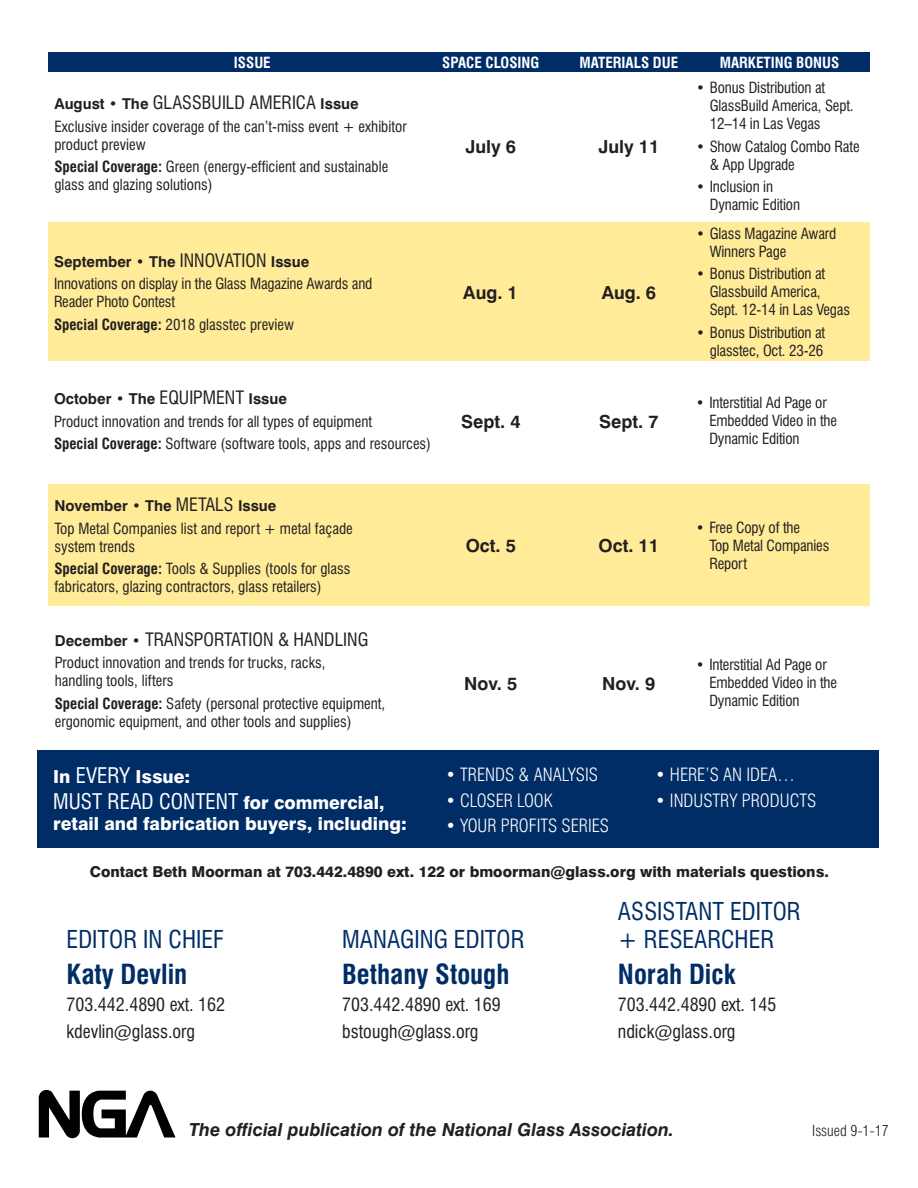
<style>
.page{position:relative;width:918px;height:1188px;background:#fff}
.page>*{position:absolute;margin:0;border:0;box-sizing:border-box;transform-origin:0 0}
.t1{font:700 condensed 27px "Swiss 721 BT";color:#002d66}
.t2{font:condensed 24px/28.8px "Swiss 721 BT";color:#002d66}
.t3{font:condensed 21px "Swiss 721 BT";color:#fff}
.t4{font:condensed 18px "Swiss 721 BT";color:#231f20}
.t5{font:300 condensed 18px "Swiss 721 BT";color:#fff}
.Table_Dates{font:700 18px "Swiss 721 BT";color:#231f20}
.t6{font:italic 700 18px "Swiss 721 BT";color:#231f20}
.t7{font:800 18px "Swiss 721 BT";color:#fff}
.t8{font:condensed 15px/18px "Swiss 721 BT";color:#231f20}
.t9{font:800 15px "Swiss 721 BT";color:#231f20}
.t10{font:700 15px "Swiss 721 BT";color:#231f20}
.t11{font:700 condensed 15px "Swiss 721 BT";color:#fff}
.t12{font:300 condensed 15px "Swiss 721 BT";color:#231f20}
.s1{font-weight:700;font-stretch:normal;font-size:15px}
.s2{font-weight:700}
.s3{font-weight:400;font-stretch:condensed;font-size:18px}
.s4{font-weight:400;font-stretch:condensed;font-size:21px}
.s5{font-weight:800;font-stretch:normal;font-size:18px}
</style>
<div class="page">
<div style="left:37px;top:750px;width:841px;height:97px;background:#002d66"></div>
<div style="left:49px;top:53px;width:821px;height:19px;background:#002d66"></div>
<div style="left:49px;top:222px;width:821px;height:139px;background:#ffeb98"></div>
<div style="left:49px;top:484px;width:821px;height:122px;background:#ffeb98"></div>
<svg style="left:39px;top:1090px;width:137px;height:48px"></svg>
<p class="t11" style="left:234px;top:54px;width:38px">ISSUE</p>
<p class="t11" style="left:442px;top:54px;width:99px">SPACE CLOSING</p>
<p class="t11" style="left:579px;top:54px;width:100px">MATERIALS DUE</p>
<p class="t11" style="left:720px;top:54px;width:121px">MARKETING BONUS</p>
<p class="t4" style="left:54px;top:92px;width:306px"><span class="s1">August • The</span> GLASSBUILD AMERICA <span class="s1">Issue</span></p>
<p class="t8" style="left:54px;top:117px;width:354px">Exclusive insider coverage of the can’t-miss event + exhibitor product preview</p>
<p class="t8" style="left:54px;top:158px;width:335px"><span class="s2">Special Coverage:</span> Green (energy-efficient and sustainable glass and glazing solutions)</p>
<p class="t8" style="left:710px;top:79px;width:145px;text-indent:-14px">• Bonus Distribution at<br>GlassBuild America, Sept.<br>12–14 in Las Vegas</p>
<p class="t8" style="left:710px;top:137px;width:151px;text-indent:-14px">• Show Catalog Combo Rate &amp; App Upgrade</p>
<p class="t8" style="left:710px;top:178px;width:92px;text-indent:-14px">• Inclusion in<br>Dynamic Edition</p>
<p class="Table_Dates" style="left:466px;top:136px;width:52px">July 6</p>
<p class="Table_Dates" style="left:598px;top:136px;width:62px">July 11</p>
<p class="t10" style="left:54px;top:253px;width:257px">September • The <span class="s3">INNOVATION</span> Issue</p>
<p class="t8" style="left:54px;top:275px;width:320px">Innovations on display in the Glass Magazine Awards and<br>Reader Photo Contest</p>
<p class="t8" style="left:54px;top:316px;width:242px"><span class="s2">Special Coverage:</span> 2018 glasstec preview</p>
<p class="t10" style="left:54px;top:390px;width:234px">October • The <span class="s3">EQUIPMENT</span> Issue</p>
<p class="t8" style="left:54px;top:412px;width:320px">Product innovation and trends for all types of equipment</p>
<p class="t8" style="left:54px;top:435px;width:379px"><span class="s2">Special Coverage:</span> Software (software tools, apps and resources)</p>
<p class="t10" style="left:54px;top:497px;width:224px">November • The <span class="s3">METALS</span> Issue</p>
<p class="t8" style="left:54px;top:519px;width:300px">Top Metal Companies list and report + metal façade system trends</p>
<p class="t8" style="left:54px;top:560px;width:298px"><span class="s2">Special Coverage:</span> Tools &amp; Supplies (tools for glass fabricators, glazing contractors, glass retailers)</p>
<p class="t4" style="left:55px;top:629px;width:315px"><span class="s1">December •</span> TRANSPORTATION &amp; HANDLING</p>
<p class="t8" style="left:55px;top:654px;width:272px">Product innovation and trends for trucks, racks, handling tools, lifters</p>
<p class="t8" style="left:55px;top:694px;width:332px"><span class="s2">Special Coverage:</span> Safety (personal protective equipment, ergonomic equipment, and other tools and supplies)</p>
<p class="t7" style="left:53px;top:766px;width:139px">In <span class="s4">EVERY</span> Issue:</p>
<p class="t3" style="left:53px;top:788px;width:333px">MUST READ CONTENT <span class="s5">for commercial,</span></p>
<p class="t7" style="left:53px;top:813px;width:355px">retail and fabrication buyers, including:</p>
<p class="Table_Dates" style="left:463px;top:281px;width:56px">Aug. 1</p>
<p class="Table_Dates" style="left:602px;top:281px;width:56px">Aug. 6</p>
<p class="t8" style="left:710px;top:224px;width:128px;text-indent:-14px">• Glass Magazine Award<br>Winners Page</p>
<p class="t8" style="left:710px;top:265px;width:142px;text-indent:-14px">• Bonus Distribution at<br>Glassbuild America,<br>Sept. 12-14 in Las Vegas</p>
<p class="t8" style="left:696px;top:323px;width:131px;text-align:right">• Bonus Distribution at glasstec, Oct. 23-26</p>
<p class="Table_Dates" style="left:461px;top:410px;width:61px">Sept. 4</p>
<p class="Table_Dates" style="left:599px;top:410px;width:61px">Sept. 7</p>
<p class="t8" style="left:709px;top:394px;width:129px;text-indent:-14px">• Interstitial Ad Page or<br>Embedded Video in the<br>Dynamic Edition</p>
<p class="Table_Dates" style="left:466px;top:535px;width:52px">Oct. 5</p>
<p class="Table_Dates" style="left:599px;top:535px;width:62px">Oct. 11</p>
<p class="t8" style="left:709px;top:518px;width:122px;text-indent:-14px">• Free Copy of the<br>Top Metal Companies<br>Report</p>
<p class="Table_Dates" style="left:464px;top:672px;width:55px">Nov. 5</p>
<p class="Table_Dates" style="left:602px;top:672px;width:55px">Nov. 9</p>
<p class="t8" style="left:709px;top:656px;width:129px;text-indent:-14px">• Interstitial Ad Page or<br>Embedded Video in the<br>Dynamic Edition</p>
<p class="t5" style="left:445px;top:764px;width:154px">• TRENDS &amp; ANALYSIS</p>
<p class="t5" style="left:445px;top:789px;width:109px">• CLOSER LOOK</p>
<p class="t5" style="left:445px;top:815px;width:165px">• YOUR PROFITS SERIES</p>
<p class="t5" style="left:655px;top:764px;width:142px">• HERE’S AN IDEA…</p>
<p class="t5" style="left:655px;top:789px;width:163px">• INDUSTRY PRODUCTS</p>
<p class="t9" style="left:90px;top:862px;width:741px">Contact Beth Moorman at 703.442.4890 ext. 122 or bmoorman@glass.org with materials questions.</p>
<p class="t2" style="left:67px;top:925px;width:158px">EDITOR IN CHIEF</p>
<p class="t1" style="left:67px;top:958px;width:122px">Katy Devlin</p>
<p class="t4" style="left:67px;top:994px;width:160px">703.442.4890 ext. 162</p>
<p class="t4" style="left:67px;top:1021px;width:130px">kdevlin@glass.org</p>
<p class="t2" style="left:342px;top:925px;width:184px">MANAGING EDITOR</p>
<p class="t1" style="left:342px;top:958px;width:169px">Bethany Stough</p>
<p class="t4" style="left:342px;top:994px;width:160px">703.442.4890 ext. 169</p>
<p class="t4" style="left:342px;top:1021px;width:138px">bstough@glass.org</p>
<p class="t2" style="left:618px;top:896px;width:184px">ASSISTANT EDITOR + RESEARCHER</p>
<p class="t1" style="left:618px;top:958px;width:119px">Norah Dick</p>
<p class="t4" style="left:618px;top:994px;width:160px">703.442.4890 ext. 145</p>
<p class="t4" style="left:618px;top:1021px;width:119px">ndick@glass.org</p>
<p class="t6" style="left:189px;top:1119px;width:487px">The official publication of the National Glass Association.</p>
<p class="t12" style="left:812px;top:1122px;width:78px">Issued 9-1-17</p>
</div>
